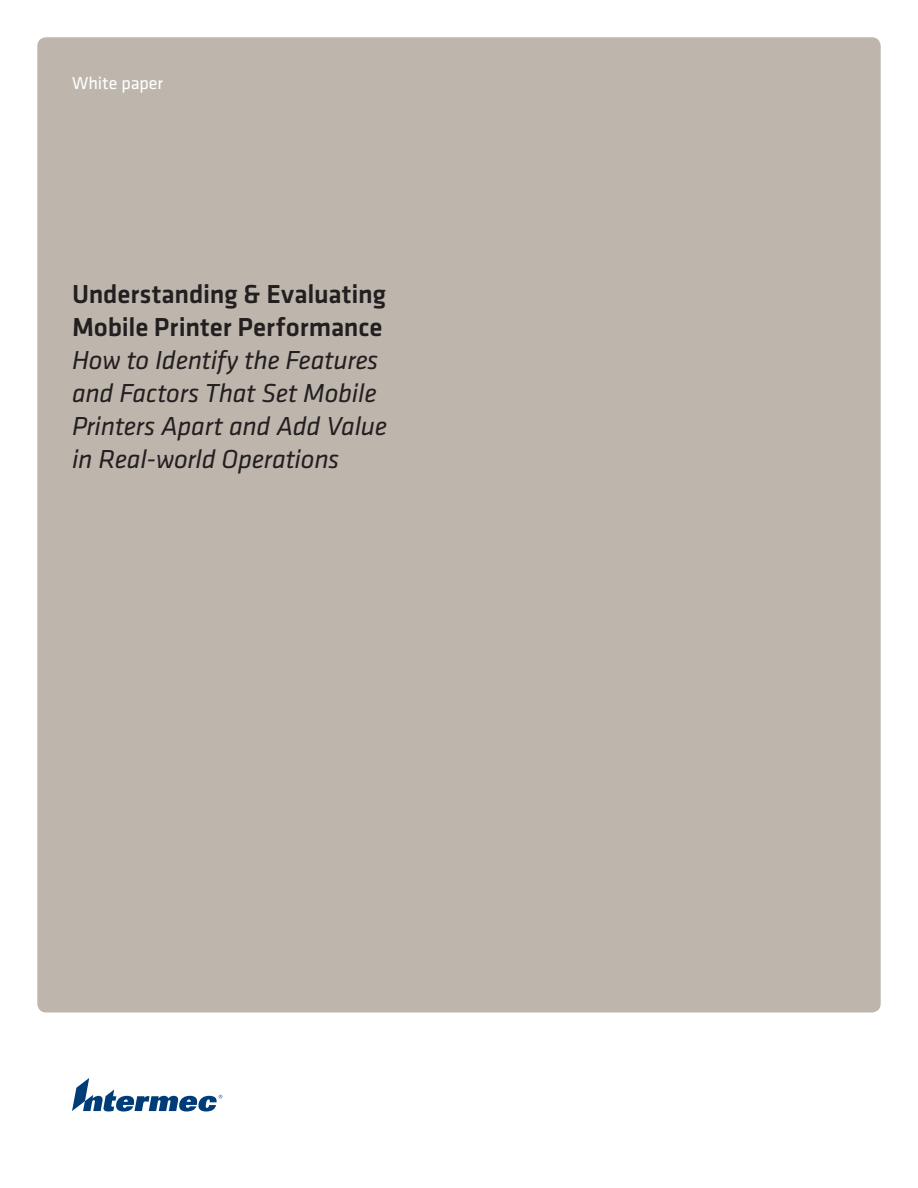
<style>
.page{position:relative;width:918px;height:1188px;background:#fff}
.page>*{position:absolute;margin:0;border:0;box-sizing:border-box;transform-origin:0 0}
._18_pt_medium__1st_l{font:italic 27px/33px "Klavika";letter-spacing:-.01em;color:#231f20}
._18_pt_medium__1st_l-2{font:500 27px/33px "Klavika";letter-spacing:-.005em;color:#231f20}
._12_pt__1st_line_ali{font:18px "Klavika";letter-spacing:-.005em;color:#fff}
</style>
<div class="page">
<div style="left:37px;top:37px;width:844px;height:976px;background:#beb6ad;border-radius:9px"></div>
<svg style="left:72px;top:1078px;width:150px;height:34px"></svg>
<p class="_12_pt__1st_line_ali" style="left:72px;top:71px;width:92px">White paper</p>
<p class="_18_pt_medium__1st_l-2" style="left:72px;top:277px;width:315px">Understanding &amp; Evaluating<br>Mobile Printer Performance</p>
<p class="_18_pt_medium__1st_l" style="left:72px;top:343px;width:317px">How to Identify the Features and Factors That Set Mobile<br>Printers Apart and Add Value in Real-world Operations</p>
</div>
